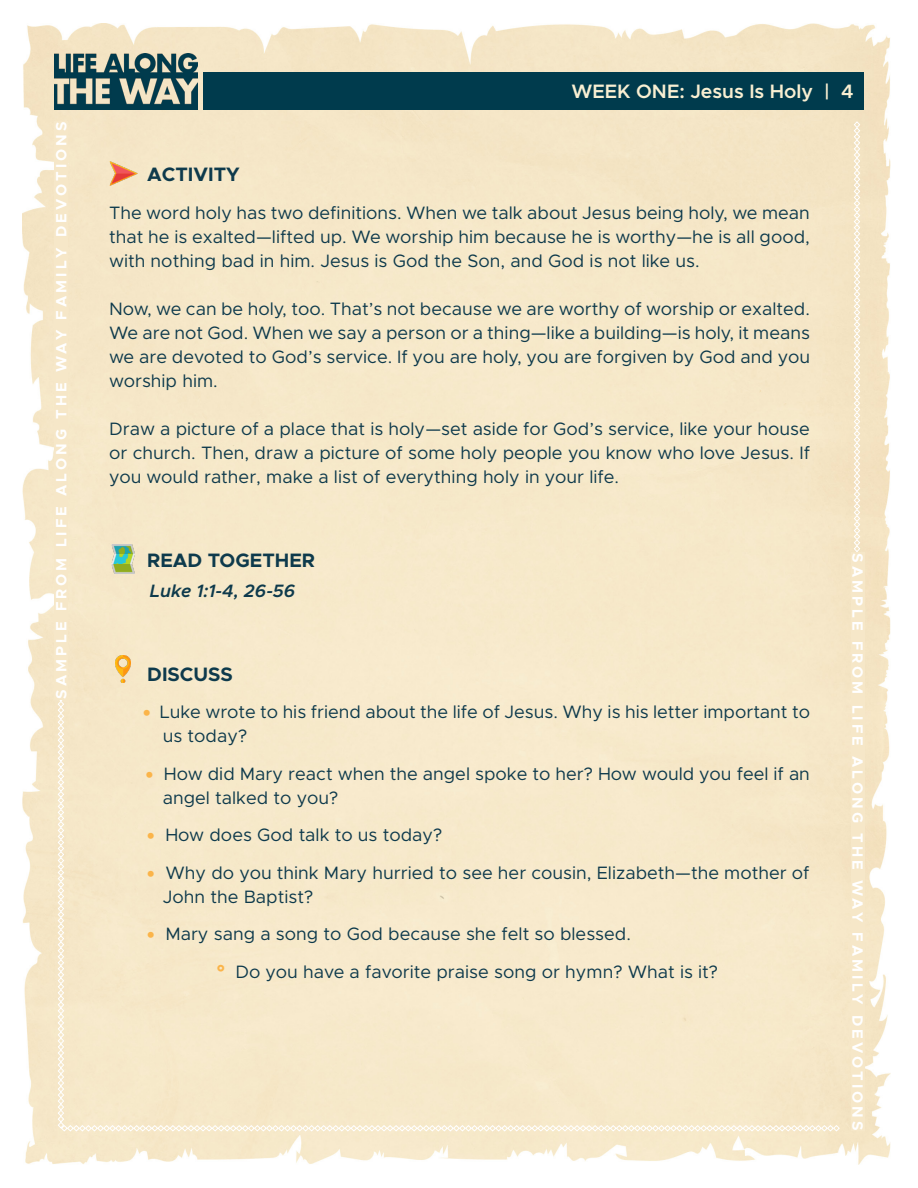
<style>
.page{position:relative;width:918px;height:1188px;background:#fff}
.page>*{position:absolute;margin:0;border:0;box-sizing:border-box;transform-origin:0 0}
.t1{font:700 19.5px "Metropolis";color:#0e3a4c}
.t2{font:600 19.5px "Metropolis";color:#f9efd2}
.t3{font:18px/24px "Metropolis";color:#0e3a4c;text-align:justify}
.t4{font:italic 600 18px "Metropolis";color:#0e3a4c}
.t5{font:700 15px "Metropolis";letter-spacing:.2em;color:#fff}
.s1{font-family:"Montserrat";font-weight:900;color:#fbb449}
</style>
<div class="page">
<div style="left:23px;top:24px;width:868px;height:1140px;background:#f6e7c8"></div>
<div style="left:203px;top:72px;width:660px;height:37px;background:#003b4d"></div>
<img style="left:54px;top:54px;width:144px;height:56px">
<img style="left:109px;top:162px;width:28px;height:24px">
<img style="left:111px;top:545px;width:24px;height:28px">
<svg style="left:854px;top:121px;width:6px;height:431px"></svg>
<div style="left:58px;top:622px;width:782px;height:510px;background:#f7e9ca"></div>
<div style="left:55px;top:122px;width:13px;height:578px;background:#f6e7c8"></div>
<div style="left:851px;top:552px;width:13px;height:579px;background:#f6e7c8"></div>
<p class="t5" style="left:52px;top:699px;width:579px;rotate:-90deg">SAMPLE FROM LIFE ALONG THE WAY FAMILY DEVOTIONS</p>
<p class="t2" style="left:571px;top:79px;width:284px">WEEK ONE: Jesus Is Holy | 4</p>
<p class="t1" style="left:147px;top:162px;width:94px">ACTIVITY</p>
<p class="t3" style="left:109px;top:200px;width:702px">The word holy has two definitions. When we talk about Jesus being holy, we mean that he is exalted—lifted up. We worship him because he is worthy—he is all good, with nothing bad in him. Jesus is God the Son, and God is not like us.</p>
<p class="t3" style="left:109px;top:296px;width:702px">Now, we can be holy, too. That’s not because we are worthy of worship or exalted.<br>We are not God. When we say a person or a thing—like a building—is holy, it means we are devoted to God’s service. If you are holy, you are forgiven by God and you worship him.</p>
<p class="t3" style="left:109px;top:416px;width:702px">Draw a picture of a place that is holy—set aside for God’s service, like your house or church. Then, draw a picture of some holy people you know who love Jesus. If you would rather, make a list of everything holy in your life.</p>
<p class="t1" style="left:147px;top:548px;width:169px">READ TOGETHER</p>
<p class="t4" style="left:150px;top:579px;width:147px">Luke 1:1-4, 26-56</p>
<p class="t1" style="left:147px;top:662px;width:87px">DISCUSS</p>
<p class="t3" style="left:143px;top:700px;width:668px"><span class="s1">•</span> Luke wrote to his friend about the life of Jesus. Why is his letter important to</p>
<p class="t3" style="left:163px;top:724px;width:86px">us today?</p>
<p class="t3" style="left:146px;top:761px;width:665px"><span class="s1">•</span> How did Mary react when the angel spoke to her? How would you feel if an</p>
<p class="t3" style="left:163px;top:785px;width:177px">angel talked to you?</p>
<p class="t3" style="left:147px;top:823px;width:297px"><span class="s1">•</span> How does God talk to us today?</p>
<p class="t3" style="left:147px;top:860px;width:664px"><span class="s1">•</span> Why do you think Mary hurried to see her cousin, Elizabeth—the mother of</p>
<p class="t3" style="left:163px;top:884px;width:152px">John the Baptist?</p>
<p class="t3" style="left:147px;top:922px;width:485px"><span class="s1">•</span> Mary sang a song to God because she felt so blessed.</p>
<p class="t3" style="left:217px;top:959px;width:502px"><span class="s1">°</span> Do you have a favorite praise song or hymn? What is it?</p>
<p class="t5" style="left:867px;top:553px;width:579px;rotate:90deg">SAMPLE FROM LIFE ALONG THE WAY FAMILY DEVOTIONS</p>
</div>
